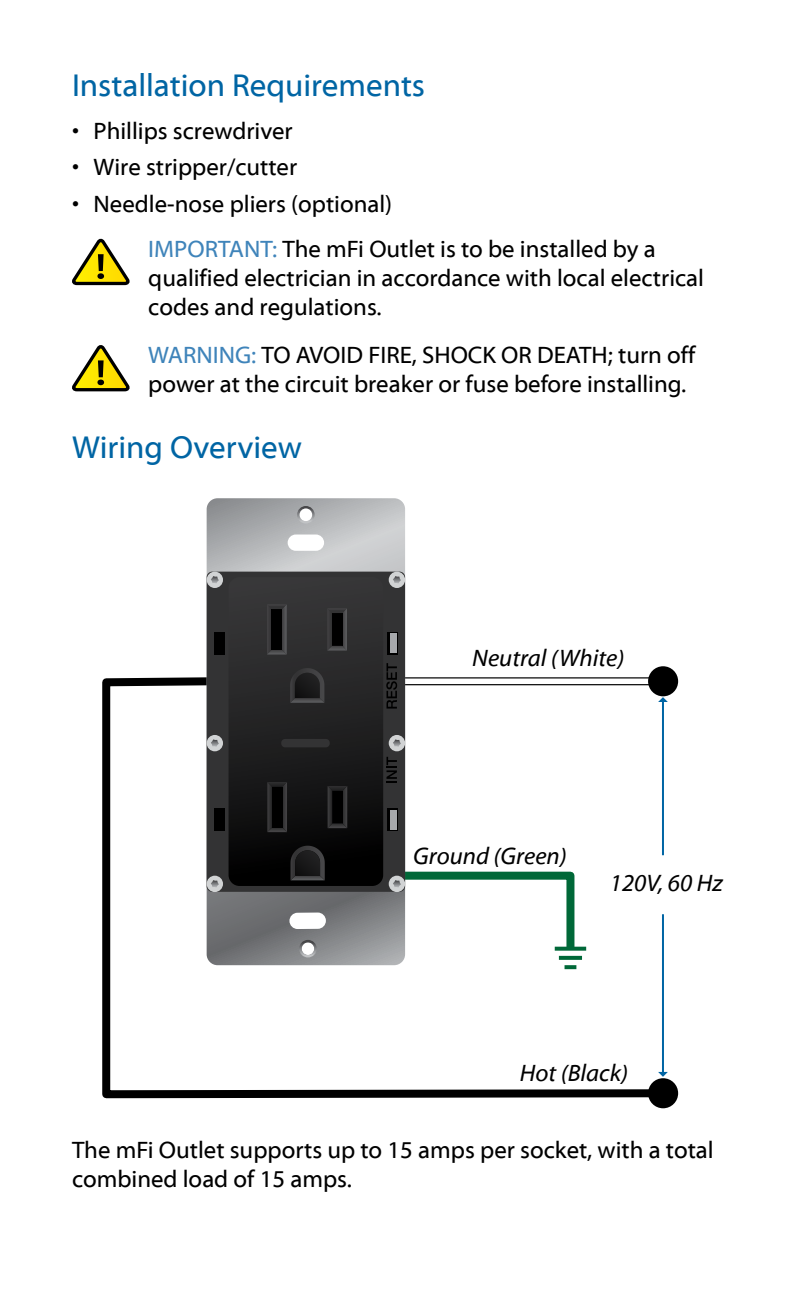
<style>
.page{position:relative;width:792px;height:1296px;background:#fff}
.page>*{position:absolute;margin:0;border:0;box-sizing:border-box;transform-origin:0 0}
.t1{font:32px "Myriad Web Pro";color:#0065a4}
.t2{font:24px/28.8px "Myriad Web Pro";color:#000}
.t3{font:italic 24px "Myriad Web Pro";color:#000}
.s1{color:#3f84ba}
</style>
<div class="page">
<svg style="left:73px;top:239px;width:57px;height:46px"></svg>
<div style="left:98px;top:254px;width:6px;height:17px;background:#000"></div>
<div style="left:97px;top:273px;width:7px;height:6px;background:#000;border-radius:50%"></div>
<svg style="left:73px;top:345px;width:57px;height:46px"></svg>
<div style="left:648px;top:666px;width:30px;height:30px;background:#000;border-radius:50%"></div>
<svg style="left:102px;top:673px;width:570px;height:429px"></svg>
<div style="left:648px;top:1078px;width:30px;height:30px;background:#000;border-radius:50%"></div>
<svg style="left:578px;top:947px;width:8px;height:4px"></svg>
<svg style="left:559px;top:956px;width:23px;height:4px"></svg>
<svg style="left:565px;top:965px;width:11px;height:4px"></svg>
<hr style="left:662px;top:701px;width:2px;height:154px;background:#0065a4">
<svg style="left:658px;top:697px;width:10px;height:5px"></svg>
<hr style="left:662px;top:914px;width:2px;height:159px;background:#0065a4">
<svg style="left:658px;top:1072px;width:10px;height:5px"></svg>
<svg style="left:207px;top:498px;width:198px;height:467px;background:#a0a1a3"></svg>
<svg style="left:297px;top:506px;width:18px;height:18px"></svg>
<svg style="left:299px;top:940px;width:18px;height:18px"></svg>
<div style="left:207px;top:572px;width:198px;height:320px;background:#333334"></div>
<div style="left:389px;top:572px;width:16px;height:16px;background:#d1d3d4;border-radius:50%"></div>
<svg style="left:393px;top:576px;width:8px;height:7px"></svg>
<div style="left:207px;top:572px;width:16px;height:16px;background:#d1d3d4;border-radius:50%"></div>
<svg style="left:211px;top:576px;width:8px;height:7px"></svg>
<svg style="left:353px;top:868px;width:225px;height:89px"></svg>
<div style="left:207px;top:876px;width:16px;height:16px;background:#d1d3d4;border-radius:50%"></div>
<svg style="left:211px;top:880px;width:8px;height:7px"></svg>
<div style="left:389px;top:735px;width:16px;height:16px;background:#d1d3d4;border-radius:50%"></div>
<svg style="left:393px;top:739px;width:8px;height:8px"></svg>
<div style="left:207px;top:735px;width:16px;height:16px;background:#d1d3d4;border-radius:50%"></div>
<svg style="left:211px;top:739px;width:8px;height:8px"></svg>
<svg style="left:386px;top:663px;width:11px;height:46px"></svg>
<svg style="left:387px;top:757px;width:10px;height:26px"></svg>
<svg style="left:229px;top:577px;width:154px;height:309px;background:#1e1e1f"></svg>
<svg style="left:290px;top:668px;width:34px;height:35px"></svg>
<svg style="left:327px;top:608px;width:20px;height:43px"></svg>
<svg style="left:267px;top:604px;width:20px;height:51px"></svg>
<svg style="left:291px;top:846px;width:34px;height:34px"></svg>
<svg style="left:328px;top:786px;width:19px;height:42px"></svg>
<svg style="left:267px;top:782px;width:20px;height:50px"></svg>
<svg style="left:281px;top:739px;width:49px;height:8px"></svg>
<div style="left:387px;top:809px;width:10px;height:22px;background:#000"></div>
<div style="left:387px;top:632px;width:10px;height:23px;background:#000"></div>
<div style="left:390px;top:634px;width:7px;height:19px;background:#a7a9ac"></div>
<div style="left:390px;top:810px;width:7px;height:20px;background:#a7a9ac"></div>
<div style="left:215px;top:809px;width:10px;height:22px;background:#000"></div>
<div style="left:215px;top:632px;width:10px;height:23px;background:#000"></div>
<h1 class="t1" style="left:72px;top:68px;width:355px">Installation Requirements</h1>
<p class="t2" style="left:72px;top:117px;width:222px">• Phillips screwdriver</p>
<p class="t2" style="left:72px;top:153px;width:227px">• Wire stripper/cutter</p>
<p class="t2" style="left:148px;top:182px;width:509px;line-height:45.2px;text-indent:-76px">• Needle-nose pliers (optional)<br><span class="s1">IMPORTANT:</span> The mFi Outlet is to be installed by a</p>
<p class="t2" style="left:148px;top:264px;width:557px">qualified electrician in accordance with local electrical codes and regulations.</p>
<p class="t2" style="left:148px;top:341px;width:549px"><span class="s1">WARNING:</span> TO AVOID FIRE, SHOCK OR DEATH; turn off power at the circuit breaker or fuse before installing.</p>
<h1 class="t1" style="left:72px;top:430px;width:232px">Wiring Overview</h1>
<p class="t3" style="left:472px;top:645px;width:154px">Neutral (White)</p>
<p class="t3" style="left:413px;top:843px;width:155px">Ground (Green)</p>
<p class="t3" style="left:610px;top:870px;width:114px">120V, 60 Hz</p>
<p class="t3" style="left:520px;top:1060px;width:110px">Hot (Black)</p>
<p class="t2" style="left:72px;top:1136px;width:643px">The mFi Outlet supports up to 15 amps per socket, with a total combined load of 15 amps.</p>
</div>
